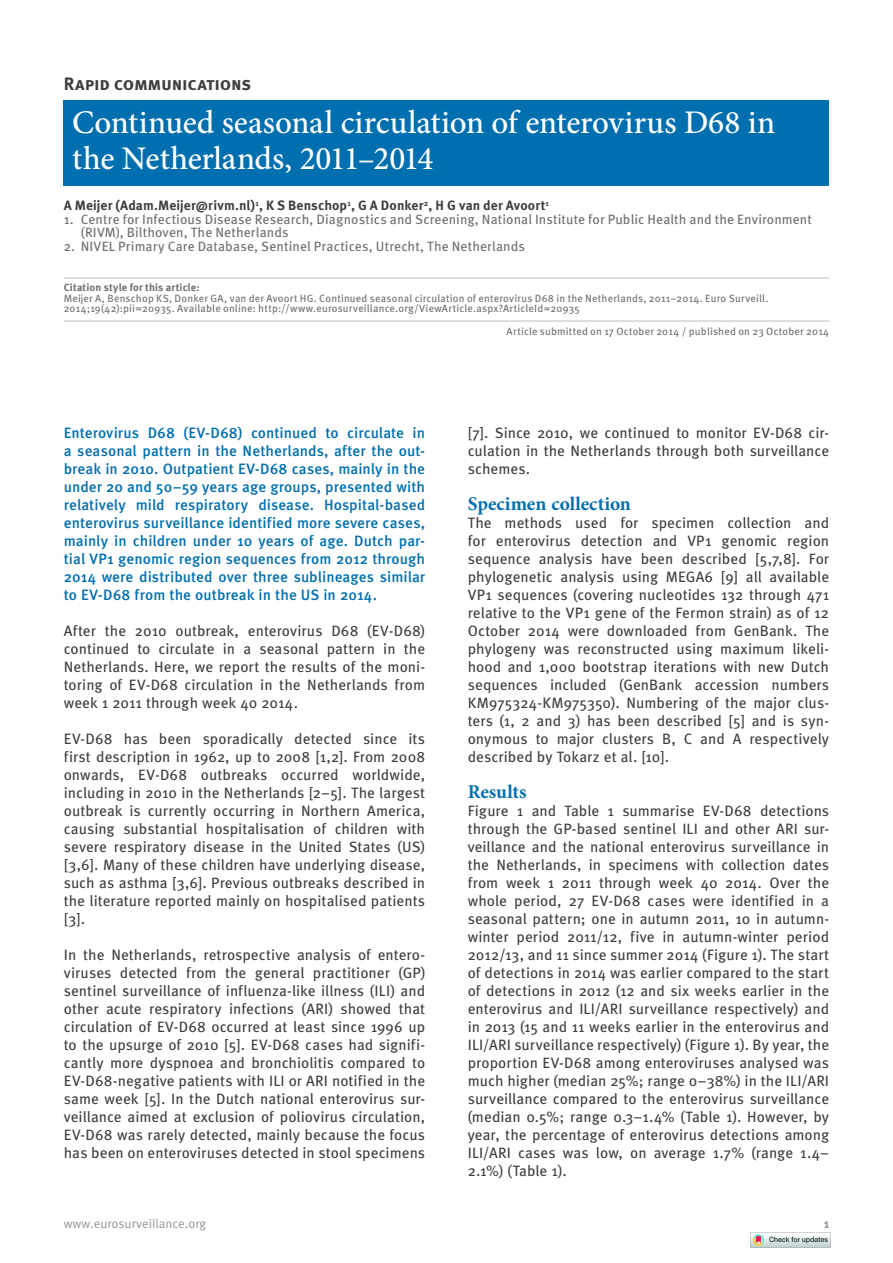
<style>
.page{position:relative;width:893px;height:1263px;background:#fff}
.page>*{position:absolute;margin:0;border:0;box-sizing:border-box;transform-origin:0 0}
.t1{font:500 33px/36px "Minion Pro";letter-spacing:-.005em;color:#fff}
.t2{font:700 19.5px "Minion Pro";color:#006faf}
.t3{font:700 18px "Meta Pro";letter-spacing:-.015em;color:#3e3e3f}
.t4{font:15px/18px "Meta Pro";letter-spacing:.005em;color:#3e3e3f;text-align:justify}
.t5{font:500 15px/18px "Meta Pro";letter-spacing:.005em;color:#006faf;text-align:justify}
.t6{font:13.5px/13.5px "Meta Pro";letter-spacing:.01em;color:#6c6d70}
.t7{font:700 13.5px "Meta Pro";letter-spacing:.005em;color:#3e3e3f}
.t8{font:12.75px "Meta Pro";color:#939598}
.t9{font:700 12.75px "Meta Pro";color:#939598}
.t10{font:10.5px/10.5px "Meta Pro";letter-spacing:.015em;color:#6c6d70}
.t11{font:700 10.5px "Meta Pro";letter-spacing:.015em;color:#6c6d70}
</style>
<div class="page">
<hr style="left:64px;top:278px;width:765px;height:1px;background:#bcbdc0">
<hr style="left:64px;top:321px;width:765px;height:1px;background:#bcbdc0">
<div style="left:64px;top:100px;width:765px;height:86px;background:#006faf"></div>
<img style="left:750px;top:1232px;width:80px;height:16px">
<p class="t3" style="left:64px;top:72px;width:189px">Rapid communications</p>
<h1 class="t1" style="left:72px;top:104px;width:704px">Continued seasonal circulation of enterovirus D68 in the Netherlands, 2011–2014</h1>
<p class="t7" style="left:64px;top:197px;width:487px">A Meijer (Adam.Meijer@rivm.nl)<sup>1</sup>, K S Benschop<sup>1</sup>, G A Donker<sup>2</sup>, H G van der Avoort<sup>1</sup></p>
<p class="t6" style="left:81px;top:213px;width:733px;text-indent:-17px">1. Centre for Infectious Disease Research, Diagnostics and Screening, National Institute for Public Health and the Environment (RIVM), Bilthoven, The Netherlands</p>
<p class="t6" style="left:64px;top:240px;width:463px">2. NIVEL Primary Care Database, Sentinel Practices, Utrecht, The Netherlands</p>
<p class="t11" style="left:64px;top:281px;width:137px">Citation style for this article:</p>
<p class="t10" style="left:64px;top:293px;width:706px">Meijer A, Benschop KS, Donker GA, van der Avoort HG. Continued seasonal circulation of enterovirus D68 in the Netherlands, 2011–2014. Euro Surveill.<br>2014;19(42):pii=20935. Available online: http://www.eurosurveillance.org/ViewArticle.aspx?ArticleId=20935</p>
<p class="t10" style="left:507px;top:327px;width:324px">Article submitted on 17 October 2014 / published on 23 October 2014</p>
<p class="t5" style="left:64px;top:424px;width:363px">Enterovirus D68 (EV-D68) continued to circulate in a seasonal pattern in the Netherlands, after the out&shy;break in 2010. Outpatient EV-D68 cases, mainly in the under 20 and 50–59 years age groups, presented with relatively mild respiratory disease. Hospital-based enterovirus surveillance identified more severe cases, mainly in children under 10 years of age. Dutch par&shy;tial VP1 genomic region sequences from 2012 through 2014 were distributed over three sublineages similar to EV-D68 from the outbreak in the US in 2014.</p>
<p class="t4" style="left:64px;top:622px;width:363px">After the 2010 outbreak, enterovirus D68 (EV-D68) continued to circulate in a seasonal pattern in the Netherlands. Here, we report the results of the moni&shy;toring of EV-D68 circulation in the Netherlands from week 1 2011 through week 40 2014.</p>
<p class="t4" style="left:64px;top:730px;width:363px">EV-D68 has been sporadically detected since its first description in 1962, up to 2008 [1,2]. From 2008 onwards, EV-D68 outbreaks occurred worldwide, including in 2010 in the Netherlands [2–5]. The largest outbreak is currently occurring in Northern America, causing substantial hospitalisation of children with severe respiratory disease in the United States (US) [3,6]. Many of these children have underlying disease, such as asthma [3,6]. Previous outbreaks described in the literature reported mainly on hospitalised patients [3].</p>
<p class="t4" style="left:64px;top:946px;width:363px">In the Netherlands, retrospective analysis of entero&shy;viruses detected from the general practitioner (GP) sentinel surveillance of influenza-like illness (ILI) and other acute respiratory infections (ARI) showed that circulation of EV-D68 occurred at least since 1996 up to the upsurge of 2010 [5]. EV-D68 cases had signifi&shy;cantly more dyspnoea and bronchiolitis compared to EV-D68-negative patients with ILI or ARI notified in the same week [5]. In the Dutch national enterovirus sur&shy;veillance aimed at exclusion of poliovirus circulation, EV-D68 was rarely detected, mainly because the focus has been on enteroviruses detected in stool specimens</p>
<p class="t4" style="left:468px;top:424px;width:363px">[7]. Since 2010, we continued to monitor EV-D68 cir&shy;culation in the Netherlands through both surveillance schemes.</p>
<h2 class="t2" style="left:468px;top:490px;width:165px">Specimen collection</h2>
<p class="t4" style="left:468px;top:514px;width:363px">The methods used for specimen collection and for enterovirus detection and VP1 genomic region sequence analysis have been described [5,7,8]. For phylogenetic analysis using MEGA6 [9] all available VP1 sequences (covering nucleotides 132 through 471 relative to the VP1 gene of the Fermon strain) as of 12<br>October 2014 were downloaded from GenBank. The phylogeny was reconstructed using maximum likeli&shy;hood and 1,000 bootstrap iterations with new Dutch sequences included (GenBank accession numbers KM975324-KM975350). Numbering of the major clus&shy;ters (1, 2 and 3) has been described [5] and is syn&shy;onymous to major clusters B, C and A respectively described by Tokarz et al. [10].</p>
<h2 class="t2" style="left:468px;top:778px;width:60px">Results</h2>
<p class="t4" style="left:468px;top:802px;width:363px">Figure 1 and Table 1 summarise EV-D68 detections through the GP-based sentinel ILI and other ARI sur&shy;veillance and the national enterovirus surveillance in the Netherlands, in specimens with collection dates from week 1 2011 through week 40 2014. Over the whole period, 27 EV-D68 cases were identified in a seasonal pattern; one in autumn 2011, 10 in autumn&shy;winter period 2011/12, five in autumn-winter period 2012/13, and 11 since summer 2014 (Figure 1). The start of detections in 2014 was earlier compared to the start of detections in 2012 (12 and six weeks earlier in the enterovirus and ILI/ARI surveillance respectively) and in 2013 (15 and 11 weeks earlier in the enterovirus and ILI/ARI surveillance respectively) (Figure 1). By year, the proportion EV-D68 among enteroviruses analysed was much higher (median 25%; range 0–38%) in the ILI/ARI surveillance compared to the enterovirus surveillance (median 0.5%; range 0.3–1.4% (Table 1). However, by year, the percentage of enterovirus detections among ILI/ARI cases was low, on average 1.7% (range 1.4– 2.1%) (Table 1).</p>
<p class="t8" style="left:64px;top:1215px;width:144px">www.eurosurveillance.org</p>
<p class="t9" style="left:824px;top:1215px;width:7px">1</p>
</div>
